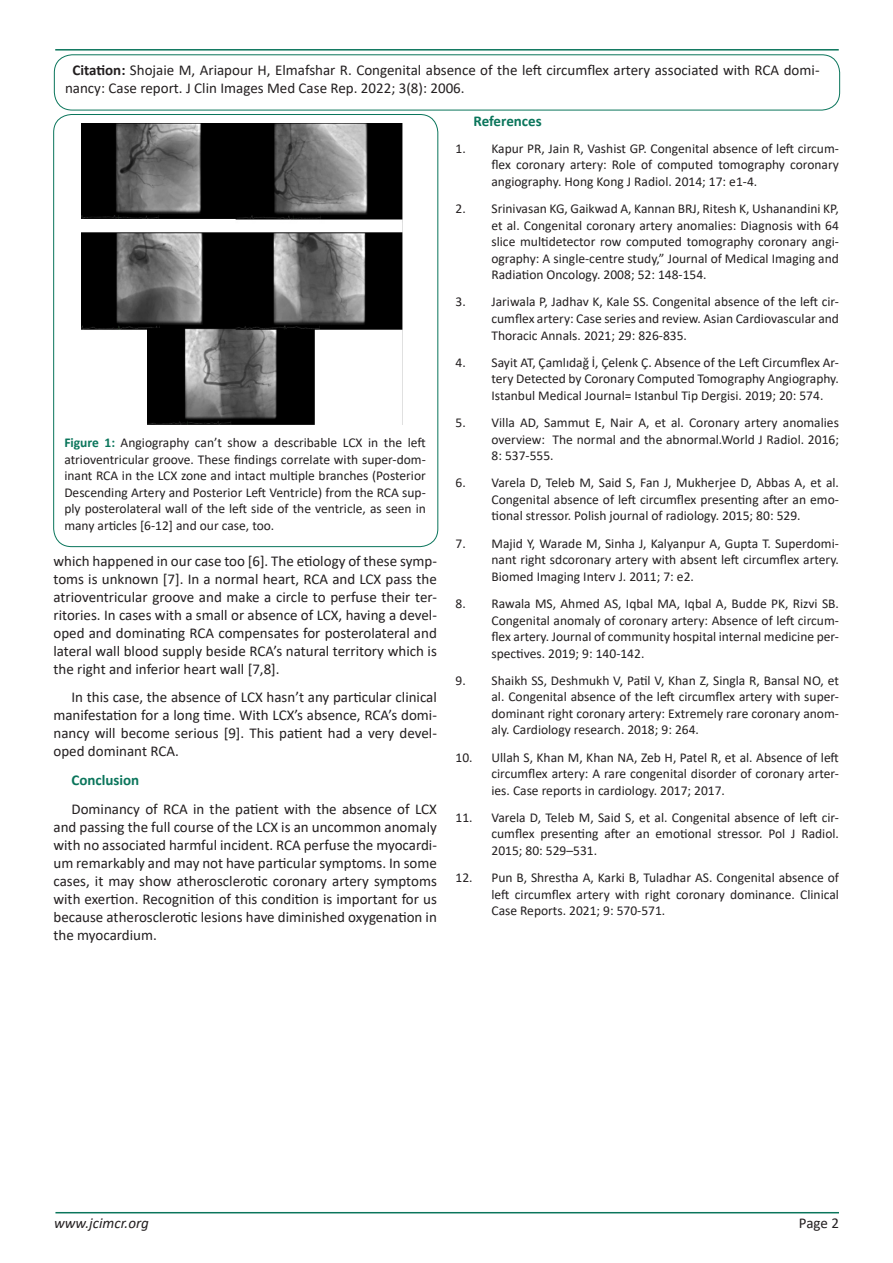
<style>
.page{position:relative;width:893px;height:1263px;background:#fff}
.page>*{position:absolute;margin:0;border:0;box-sizing:border-box;transform-origin:0 0}
.t1{font:15px/18px "Calibri";color:#231f20;text-align:justify}
.t2{font:700 15px "Calibri";color:#0a755b}
.t3{font:italic 15px "Calibri";color:#231f20}
.t4{font:13.5px/16.5px "Calibri";color:#231f20;text-align:justify}
.s1{font-weight:700}
.s2{font-weight:700;color:#0a755b}
</style>
<div class="page">
<hr style="left:55px;top:1212px;width:784px;height:1px;background:#0a755b">
<hr style="left:55px;top:49px;width:784px;height:2px;background:#0a755b">
<div style="left:54px;top:55px;width:786px;height:55px;border:1px solid #0a755b;border-radius:18px"></div>
<img style="left:81px;top:124px;width:321px;height:301px">
<p class="t1" style="left:65px;top:61px;width:756px;text-indent:8px"><span class="s1">Citation:</span> Shojaie M, Ariapour H, Elmafshar R. Congenital absence of the left circumflex artery associated with RCA domi&shy;nancy: Case report. J Clin Images Med Case Rep. 2022; 3(8): 2006.</p>
<p class="t4" style="left:64px;top:434px;width:363px"><span class="s2">Figure 1:</span> Angiography can’t show a describable LCX in the left atrioventricular groove. These findings correlate with super-dom&shy;inant RCA in the LCX zone and intact multiple branches (Posterior Descending Artery and Posterior Left Ventricle) from the RCA sup&shy;ply posterolateral wall of the left side of the ventricle, as seen in many articles [6-12] and our case, too.</p>
<p class="t1" style="left:53px;top:551px;width:385px">which happened in our case too [6]. The etiology of these symp&shy;toms is unknown [7]. In a normal heart, RCA and LCX pass the atrioventricular groove and make a circle to perfuse their ter&shy;ritories. In cases with a small or absence of LCX, having a devel&shy;oped and dominating RCA compensates for posterolateral and lateral wall blood supply beside RCA’s natural territory which is the right and inferior heart wall [7,8].</p>
<p class="t1" style="left:53px;top:688px;width:385px;text-indent:18px">In this case, the absence of LCX hasn’t any particular clinical manifestation for a long time. With LCX’s absence, RCA’s domi&shy;nancy will become serious [9]. This patient had a very devel&shy;oped dominant RCA.</p>
<p class="t2" style="left:71px;top:770px;width:69px">Conclusion</p>
<p class="t1" style="left:53px;top:800px;width:385px;text-indent:18px">Dominancy of RCA in the patient with the absence of LCX and passing the full course of the LCX is an uncommon anomaly with no associated harmful incident. RCA perfuse the myocardi&shy;um remarkably and may not have particular symptoms. In some cases, it may show atherosclerotic coronary artery symptoms with exertion. Recognition of this condition is important for us because atherosclerotic lesions have diminished oxygenation in the myocardium.</p>
<p class="t2" style="left:473px;top:110px;width:70px">References</p>
<p class="t4" style="left:491px;top:140px;width:349px;text-indent:-36px">1. Kapur PR, Jain R, Vashist GP. Congenital absence of left circum&shy;flex coronary artery: Role of computed tomography coronary angiography. Hong Kong J Radiol. 2014; 17: e1-4.</p>
<p class="t4" style="left:491px;top:200px;width:349px;text-indent:-36px">2. Srinivasan KG, Gaikwad A, Kannan BRJ, Ritesh K, Ushanandini KP, et al. Congenital coronary artery anomalies: Diagnosis with 64 slice multidetector row computed tomography coronary angi&shy;ography: A single-centre study,” Journal of Medical Imaging and Radiation Oncology. 2008; 52: 148-154.</p>
<p class="t4" style="left:491px;top:293px;width:349px;text-indent:-36px">3. Jariwala P, Jadhav K, Kale SS. Congenital absence of the left cir&shy;cumflex artery: Case series and review. Asian Cardiovascular and Thoracic Annals. 2021; 29: 826-835.</p>
<p class="t4" style="left:491px;top:354px;width:349px;text-indent:-36px">4. Sayit AT, Çamlıdağ İ, Çelenk Ç. Absence of the Left Circumflex Ar&shy;tery Detected by Coronary Computed Tomography Angiography.<br>Istanbul Medical Journal= Istanbul Tip Dergisi. 2019; 20: 574.</p>
<p class="t4" style="left:491px;top:414px;width:349px;text-indent:-36px">5. Villa AD, Sammut E, Nair A, et al. Coronary artery anomalies overview: The normal and the abnormal.World J Radiol. 2016; 8: 537-555.</p>
<p class="t4" style="left:491px;top:474px;width:349px;text-indent:-36px">6. Varela D, Teleb M, Said S, Fan J, Mukherjee D, Abbas A, et al.<br>Congenital absence of left circumflex presenting after an emo&shy;tional stressor. Polish journal of radiology. 2015; 80: 529.</p>
<p class="t4" style="left:491px;top:535px;width:349px;text-indent:-36px">7. Majid Y, Warade M, Sinha J, Kalyanpur A, Gupta T. Superdomi&shy;nant right sdcoronary artery with absent left circumflex artery.<br>Biomed Imaging Interv J. 2011; 7: e2.</p>
<p class="t4" style="left:491px;top:595px;width:349px;text-indent:-36px">8. Rawala MS, Ahmed AS, Iqbal MA, Iqbal A, Budde PK, Rizvi SB.<br>Congenital anomaly of coronary artery: Absence of left circum&shy;flex artery. Journal of community hospital internal medicine per&shy;spectives. 2019; 9: 140-142.</p>
<p class="t4" style="left:491px;top:672px;width:349px;text-indent:-36px">9. Shaikh SS, Deshmukh V, Patil V, Khan Z, Singla R, Bansal NO, et al. Congenital absence of the left circumflex artery with super&shy;dominant right coronary artery: Extremely rare coronary anom&shy;aly. Cardiology research. 2018; 9: 264.</p>
<p class="t4" style="left:491px;top:748px;width:349px;text-indent:-36px">10. Ullah S, Khan M, Khan NA, Zeb H, Patel R, et al. Absence of left circumflex artery: A rare congenital disorder of coronary arter&shy;ies. Case reports in cardiology. 2017; 2017.</p>
<p class="t4" style="left:491px;top:809px;width:349px;text-indent:-36px">11. Varela D, Teleb M, Said S, et al. Congenital absence of left cir&shy;cumflex presenting after an emotional stressor. Pol J Radiol.<br>2015; 80: 529–531.</p>
<p class="t4" style="left:491px;top:869px;width:349px;text-indent:-36px">12. Pun B, Shrestha A, Karki B, Tuladhar AS. Congenital absence of left circumflex artery with right coronary dominance. Clinical Case Reports. 2021; 9: 570-571.</p>
<p class="t3" style="left:54px;top:1212px;width:96px">www.jcimcr.org</p>
<p class="t1" style="left:799px;top:1213px;width:42px">Page 2</p>
</div>
